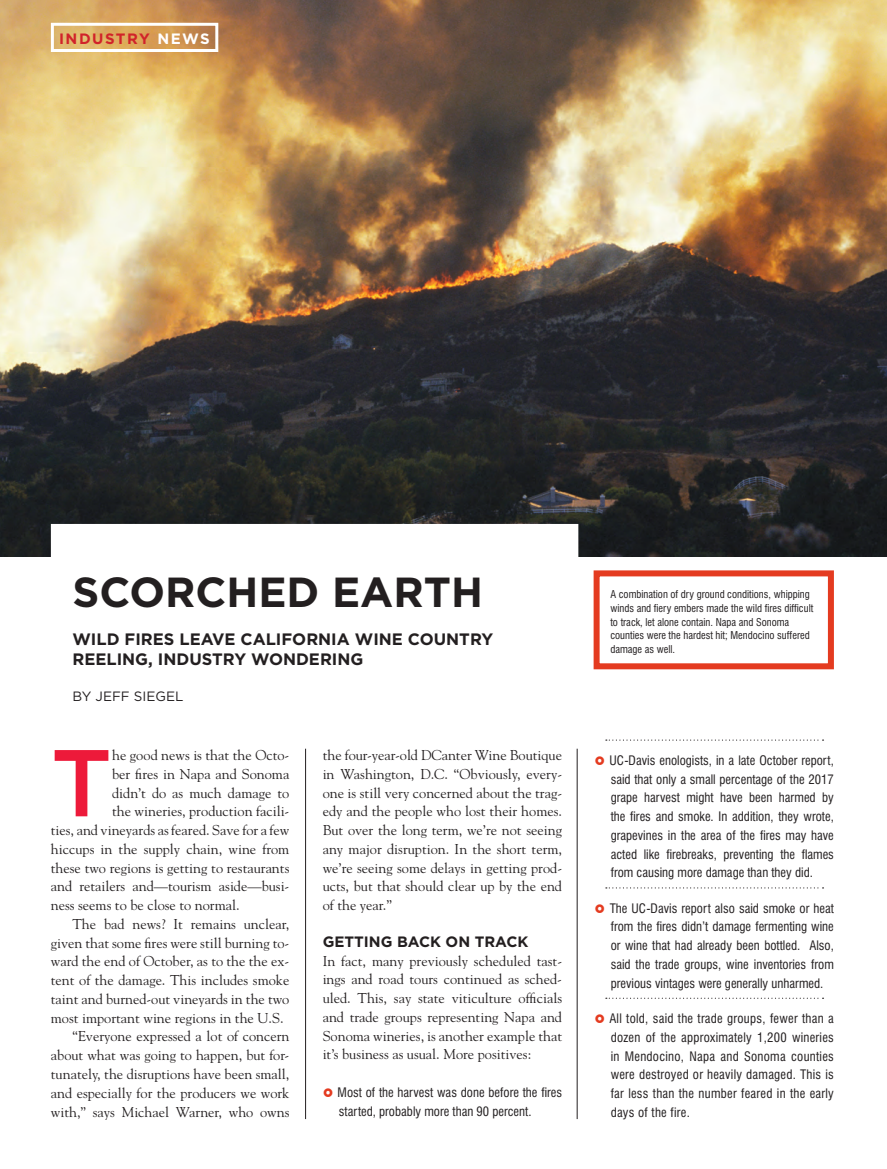
<style>
.page{position:relative;width:887px;height:1169px;background:#fff}
.page>*{position:absolute;margin:0;border:0;box-sizing:border-box;transform-origin:0 0}
.t1{font:500 94.65px "Gotham";color:#ed1a3a}
.t2{font:700 42px "Gotham";color:#231f20}
.t3{font:700 16.5px/19.8px "Gotham";color:#231f20}
.t4{font:700 15px "Gotham";color:#231f20}
.t5{font:700 15px "Gotham";letter-spacing:.1em;color:#d1232a}
.t6{font:14.25px/18.8px "Goudy";color:#231f20;text-align:justify}
.t7{font:13.5px "Gotham";color:#231f20}
.t8{font:condensed 12.75px/18.8px "Swiss 721 BT";color:#231f20;text-align:justify}
.t9{font:condensed 10.5px/13.5px "Swiss 721 BT";color:#231f20}
.s1{color:#fff}
</style>
<div class="page">
<img style="left:0;top:0;width:887px;height:556px">
<svg style="left:606px;top:739px;width:218px;height:1px"></svg>
<svg style="left:606px;top:887px;width:218px;height:1px"></svg>
<svg style="left:606px;top:997px;width:218px;height:1px"></svg>
<hr style="left:305px;top:737px;width:1px;height:381px;background:#231f20">
<hr style="left:577px;top:737px;width:1px;height:381px;background:#231f20">
<div style="left:51px;top:524px;width:527px;height:224px;background:#fff"></div>
<svg style="left:593px;top:570px;width:241px;height:100px"></svg>
<div style="left:51px;top:23px;width:167px;height:29px;border:3px solid #fff"></div>
<p class="t5" style="left:59px;top:30px;width:138px">INDUSTRY <span class="s1">NEWS</span></p>
<h2 class="t2" style="left:72px;top:567px;width:412px">SCORCHED EARTH</h2>
<p class="t3" style="left:72px;top:629px;width:422px">WILD FIRES LEAVE CALIFORNIA WINE COUNTRY<br>REELING, I NDUSTRY WONDERING</p>
<p class="t7" style="left:72px;top:688px;width:112px">BY JEFF SIEGEL</p>
<h1 class="t1" style="left:51px;top:729px;width:63px">T</h1>
<p class="t6" style="left:112px;top:745px;width:179px">he good news is that the Octo-</p>
<p class="t6" style="left:112px;top:764px;width:179px">ber fires in Napa and Sonoma</p>
<p class="t6" style="left:112px;top:782px;width:179px">didn’t do as much damage to</p>
<p class="t6" style="left:112px;top:801px;width:179px">the wineries, production facili-</p>
<p class="t6" style="left:51px;top:820px;width:240px">ties, and vineyards as feared. Save for a few</p>
<p class="t6" style="left:51px;top:839px;width:240px">hiccups in the supply chain, wine from</p>
<p class="t6" style="left:51px;top:857px;width:240px">these two regions is getting to restaurants</p>
<p class="t6" style="left:51px;top:876px;width:240px">and retailers and—tourism aside—busi-</p>
<p class="t6" style="left:51px;top:895px;width:190px">ness seems to be close to normal.</p>
<p class="t6" style="left:72px;top:914px;width:218px">The bad news? It remains unclear,</p>
<p class="t6" style="left:51px;top:932px;width:240px">given that some fires were still burning to-</p>
<p class="t6" style="left:51px;top:951px;width:240px">ward the end of October, as to the the ex-</p>
<p class="t6" style="left:51px;top:970px;width:240px">tent of the damage. This includes smoke</p>
<p class="t6" style="left:51px;top:989px;width:240px">taint and burned-out vineyards in the two</p>
<p class="t6" style="left:51px;top:1007px;width:234px">most important wine regions in the U.S.</p>
<p class="t6" style="left:72px;top:1026px;width:218px">“Everyone expressed a lot of concern</p>
<p class="t6" style="left:51px;top:1045px;width:240px">about what was going to happen, but for-</p>
<p class="t6" style="left:51px;top:1064px;width:240px">tunately, the disruptions have been small,</p>
<p class="t6" style="left:51px;top:1082px;width:240px">and especially for the producers we work</p>
<p class="t6" style="left:51px;top:1101px;width:240px">with,” says Michael Warner, who owns</p>
<p class="t6" style="left:323px;top:745px;width:241px">the four-year-old DCanter Wine Boutique in Washington, D.C. “Obviously, every&shy;one is still very concerned about the trag&shy;edy and the people who lost their homes.<br>But over the long term, we’re not seeing any major disruption. In the short term, we’re seeing some delays in getting prod&shy;ucts, but that should clear up by the end of the year.”</p>
<p class="t4" style="left:323px;top:932px;width:207px">GETTING BACK ON TRACK</p>
<p class="t6" style="left:323px;top:950px;width:241px">In fact, many previously scheduled tast&shy;ings and road tours continued as sched&shy;uled. This, say state viticulture officials and trade groups representing Napa and Sonoma wineries, is another example that it’s business as usual. More positives:</p>
<p class="t8" style="left:338px;top:1082px;width:226px">Most of the harvest was done before the fires started, probably more than 90 percent.</p>
<p class="t9" style="left:610px;top:588px;width:204px">A combination of dry ground conditions, whipping winds and fiery embers made the wild fires difficult to track, let alone contain. Napa and Sonoma counties were the hardest hit; Mendocino suffered damage as well.</p>
<p class="t8" style="left:610px;top:750px;width:226px">UC-Davis enologists, in a late October report, said that only a small percentage of the 2017 grape harvest might have been harmed by the fires and smoke. In addition, they wrote, grapevines in the area of the fires may have acted like firebreaks, preventing the flames from causing more damage than they did.</p>
<p class="t8" style="left:610px;top:898px;width:226px">The UC-Davis report also said smoke or heat from the fires didn’t damage fermenting wine or wine that had already been bottled. Also, said the trade groups, wine inventories from previous vintages were generally unharmed.</p>
<p class="t8" style="left:609px;top:1008px;width:226px">All told, said the trade groups, fewer than a dozen of the approximately 1,200 wineries in Mendocino, Napa and Sonoma counties were destroyed or heavily damaged. This is far less than the number feared in the early days of the fire.</p>
</div>
